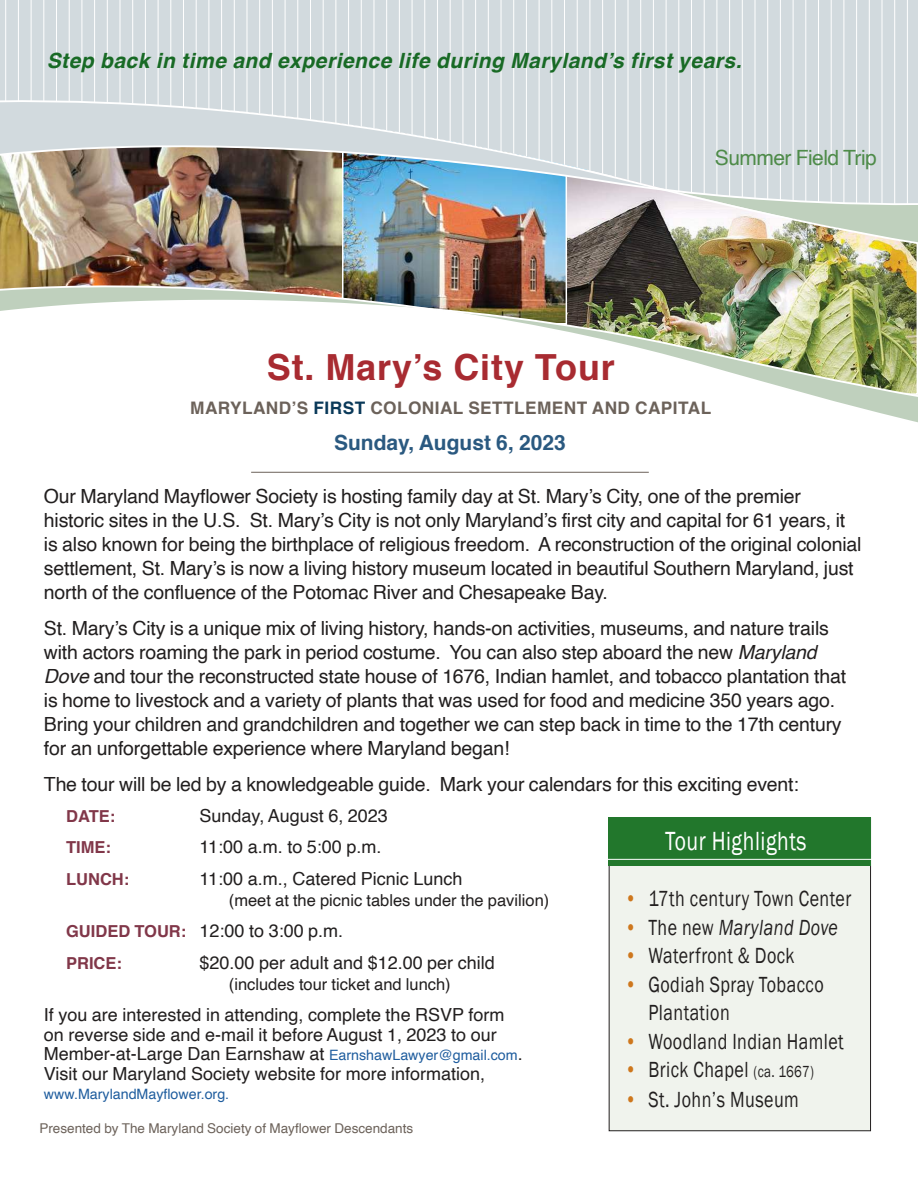
<style>
.page{position:relative;width:918px;height:1188px;background:#fff}
.page>*{position:absolute;margin:0;border:0;box-sizing:border-box;transform-origin:0 0}
.t1{font:700 36px "Helvetica";letter-spacing:.025em;color:#a82b31}
.t2{font:27px "Franklin Gothic";letter-spacing:.025em;color:#fff;scale:.8 1}
.t3{font:22.5px/28.5px "Franklin Gothic";letter-spacing:.025em;color:#221f1f;scale:.8 1}
.t4{font:italic 22.5px "Franklin Gothic";letter-spacing:.025em;color:#221f1f;scale:.8 1}
.t5{font:italic 700 21px "Helvetica";letter-spacing:.025em;color:#186a25}
.t6{font:700 21px "Helvetica";color:#2a5980}
.t7{font:21px "Helvetica";letter-spacing:-.025em;color:#4e8b49}
.t8{font:19.5px/24px "Helvetica";letter-spacing:-.01em;color:#221f1f}
.t9{font:18px/19.5px "Helvetica";color:#221f1f}
.t10{font:700 17.25px "Helvetica";letter-spacing:.025em;color:#6c625a}
.t11{font:16.5px "Helvetica";color:#221f1f}
.t12{font:700 16.5px "Helvetica";color:#813749}
.t13{font:14.25px "Helvetica";color:#1f5d9e}
.t14{font:13.5px "Helvetica";color:#6c625a}
.s1{color:#0a3959}
.s2{font-style:italic}
.s3{font-weight:700;font-size:16.5px;color:#813749}
.s4{font-size:14.25px;color:#1f5d9e}
.s5{font-style:italic;color:#ce771d}
.s6{color:#ce771d}
.s7{font-style:normal}
.s8{font-size:16.5px}
</style>
<div class="page">
<svg style="left:0;top:0;width:918px;height:50px;background:#d5dce0"></svg>
<img style="left:0;top:50px;width:918px;height:229px">
<img style="left:0;top:279px;width:917px;height:21px">
<img style="left:0;top:300px;width:918px;height:123px">
<hr style="left:251px;top:472px;width:398px;height:1px;background:#6c625a">
<div style="left:609px;top:818px;width:262px;height:313px;background:#f0f3ed"></div>
<div style="left:609px;top:818px;width:262px;height:48px;background:#22772c"></div>
<hr style="left:599px;top:859px;width:283px;height:1px;background:#fff">
<p class="t5" style="left:47px;top:44px;width:696px">Step back in time and experience life during Maryland’s first years.</p>
<h1 class="t1" style="left:267px;top:338px;width:350px">St. Mary’s City Tour</h1>
<p class="t7" style="left:715px;top:149px;width:163px">Summer Field Trip</p>
<p class="t10" style="left:190px;top:394px;width:523px">MARYLAND’S <span class="s1">FIRST</span> COLONIAL SETTLEMENT AND CAPITAL</p>
<p class="t6" style="left:334px;top:435px;width:233px">Sunday, August 6, 2023</p>
<p class="t8" style="left:44px;top:485px;width:819px">Our Maryland Mayflower Society is hosting family day at St. Mary’s City, one of the premier historic sites in the U.S. St. Mary’s City is not only Maryland’s first city and capital for 61 years, it is also known for being the birthplace of religious freedom. A reconstruction of the original colonial settlement, St. Mary’s is now a living history museum located in beautiful Southern Maryland, just north of the confluence of the Potomac River and Chesapeake Bay.</p>
<p class="t8" style="left:44px;top:617px;width:804px">St. Mary’s City is a unique mix of living history, hands-on activities, museums, and nature trails with actors roaming the park in period costume. You can also step aboard the new <span class="s2">Maryland Dove</span> and tour the reconstructed state house of 1676, Indian hamlet, and tobacco plantation that is home to livestock and a variety of plants that was used for food and medicine 350 years ago.<br>Bring your children and grandchildren and together we can step back in time to the 17th century for an unforgettable experience where Maryland began!</p>
<p class="t8" style="left:44px;top:774px;width:756px">The tour will be led by a knowledgeable guide. Mark your calendars for this exciting event:</p>
<p class="t12" style="left:66px;top:809px;width:51px">DATE:</p>
<p class="t9" style="left:200px;top:807px;width:190px">Sunday, August 6, 2023</p>
<p class="t12" style="left:66px;top:841px;width:46px">TIME:</p>
<p class="t9" style="left:200px;top:839px;width:183px">11:00 a.m. to 5:00 p.m.</p>
<p class="t12" style="left:66px;top:872px;width:65px">LUNCH:</p>
<p class="t9" style="left:200px;top:870px;width:264px">11:00 a.m., Catered Picnic Lunch</p>
<p class="t11" style="left:229px;top:893px;width:322px">(meet at the picnic tables under the pavilion)</p>
<p class="t9" style="left:66px;top:923px;width:279px"><span class="s3">GUIDED TOUR:</span> 12:00 to 3:00 p.m.</p>
<p class="t12" style="left:66px;top:956px;width:57px">PRICE:</p>
<p class="t9" style="left:200px;top:954px;width:297px">$20.00 per adult and $12.00 per child</p>
<p class="t11" style="left:229px;top:977px;width:223px">(includes tour ticket and lunch)</p>
<p class="t9" style="left:44px;top:1006px;width:480px">If you are interested in attending, complete the RSVP form on reverse side and e-mail it before August 1, 2023 to our Member-at-Large Dan Earnshaw at <span class="s4">EarnshawLawyer@gmail.com</span>.<br>Visit our Maryland Society website for more information,</p>
<p class="t13" style="left:44px;top:1088px;width:187px">www.MarylandMayflower.org.</p>
<p class="t14" style="left:39px;top:1123px;width:375px">Presented by The Maryland Society of Mayflower Descendants</p>
<h2 class="t2" style="left:665px;top:832px;width:178px">Tour Highlights</h2>
<p class="t3" style="left:624px;top:886px;width:285px"><span class="s5">•</span> 17th century Town Center</p>
<p class="t4" style="left:624px;top:920px;width:268px"><span class="s6">•</span> <span class="s7">The new</span> Maryland Dove</p>
<p class="t3" style="left:624px;top:943px;width:214px"><span class="s5">•</span> Waterfront &amp; Dock</p>
<p class="t3" style="left:648px;top:972px;width:221px;text-indent:-24px"><span class="s5">•</span> Godiah Spray Tobacco<br>Plantation</p>
<p class="t3" style="left:624px;top:1029px;width:276px"><span class="s5">•</span> Woodland Indian Hamlet</p>
<p class="t3" style="left:624px;top:1058px;width:239px"><span class="s5">•</span> Brick Chapel <span class="s8">(ca. 1667)</span></p>
<p class="t3" style="left:624px;top:1087px;width:220px"><span class="s5">•</span> St. John’s Museum</p>
</div>
